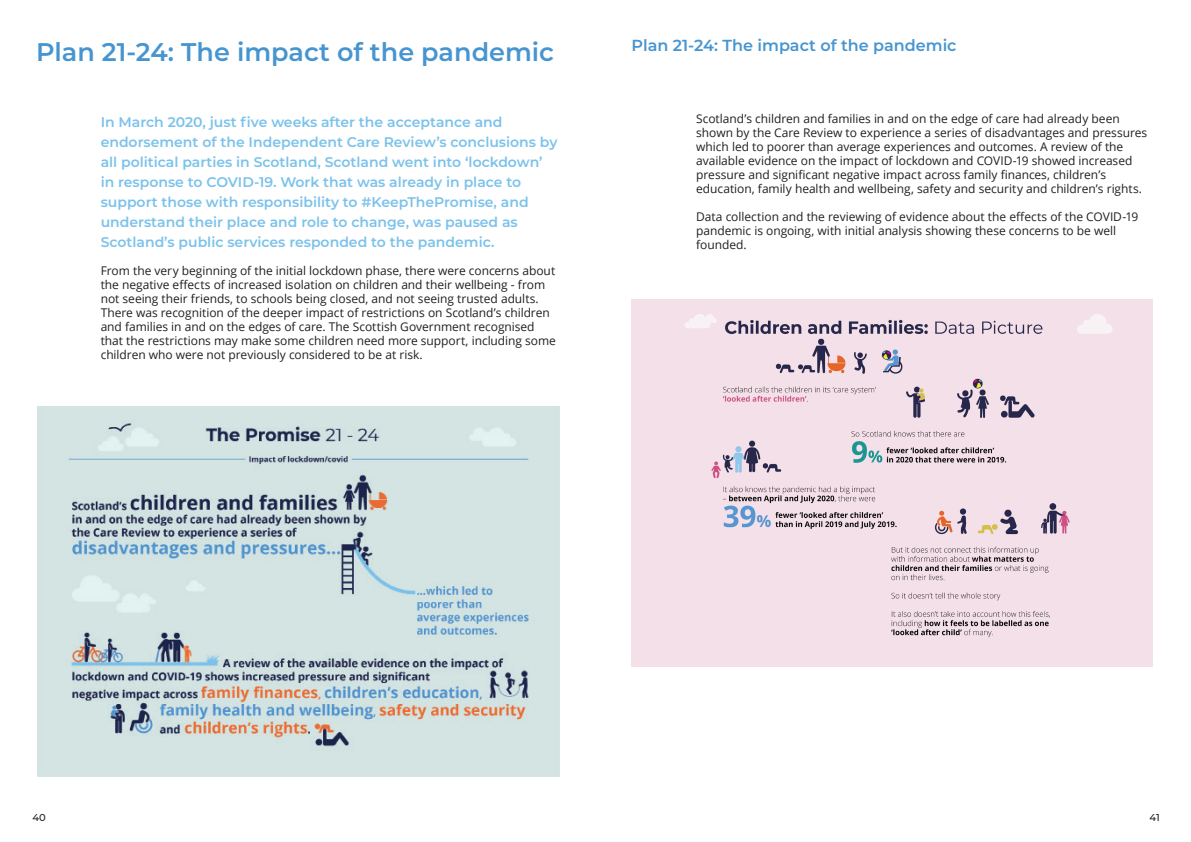
<style>
.page{position:relative;width:1191px;height:842px;background:#fff}
.page>*{position:absolute;margin:0;border:0;box-sizing:border-box;transform-origin:0 0}
.t1{font:600 25.5px "Montserrat";color:#4795d0}
.t2{font:600 16px "Montserrat";color:#4795d0}
.t3{font:600 14px/20px "Montserrat";color:#7bc2eb}
.t4{font:12px/14px "Open Sans";letter-spacing:-.005em;color:#231f20}
.t5{font:500 10px "Montserrat";color:#231f20}
</style>
<div class="page">
<img style="left:37px;top:407px;width:522px;height:369px">
<img style="left:632px;top:299px;width:520px;height:368px">
<h1 class="t1" style="left:36px;top:34px;width:519px">Plan 21-24: The impact of the pandemic</h1>
<h2 class="t2" style="left:631px;top:34px;width:326px">Plan 21-24: The impact of the pandemic</h2>
<p class="t3" style="left:101px;top:111px;width:458px">In March 2020, just five weeks after the acceptance and endorsement of the Independent Care Review’s conclusions by all political parties in Scotland, Scotland went into ‘lockdown’ in response to COVID-19. Work that was already in place to support those with responsibility to #KeepThePromise, and understand their place and role to change, was paused as Scotland’s public services responded to the pandemic.</p>
<p class="t4" style="left:101px;top:263px;width:457px">From the very beginning of the initial lockdown phase, there were concerns about the negative effects of increased isolation on children and their wellbeing - from not seeing their friends, to schools being closed, and not seeing trusted adults.<br>There was recognition of the deeper impact of restrictions on Scotland’s children and families in and on the edges of care. The Scottish Government recognised that the restrictions may make some children need more support, including some children who were not previously considered to be at risk.</p>
<p class="t4" style="left:696px;top:111px;width:452px">Scotland’s children and families in and on the edge of care had already been shown by the Care Review to experience a series of disadvantages and pressures which led to poorer than average experiences and outcomes. A review of the available evidence on the impact of lockdown and COVID-19 showed increased pressure and significant negative impact across family finances, children’s education, family health and wellbeing, safety and security and children’s rights.</p>
<p class="t4" style="left:696px;top:209px;width:444px">Data collection and the reviewing of evidence about the effects of the COVID-19 pandemic is ongoing, with initial analysis showing these concerns to be well founded.</p>
<p class="t5" style="left:33px;top:810px;width:15px">40</p>
<p class="t5" style="left:1149px;top:810px;width:12px">41</p>
</div>
